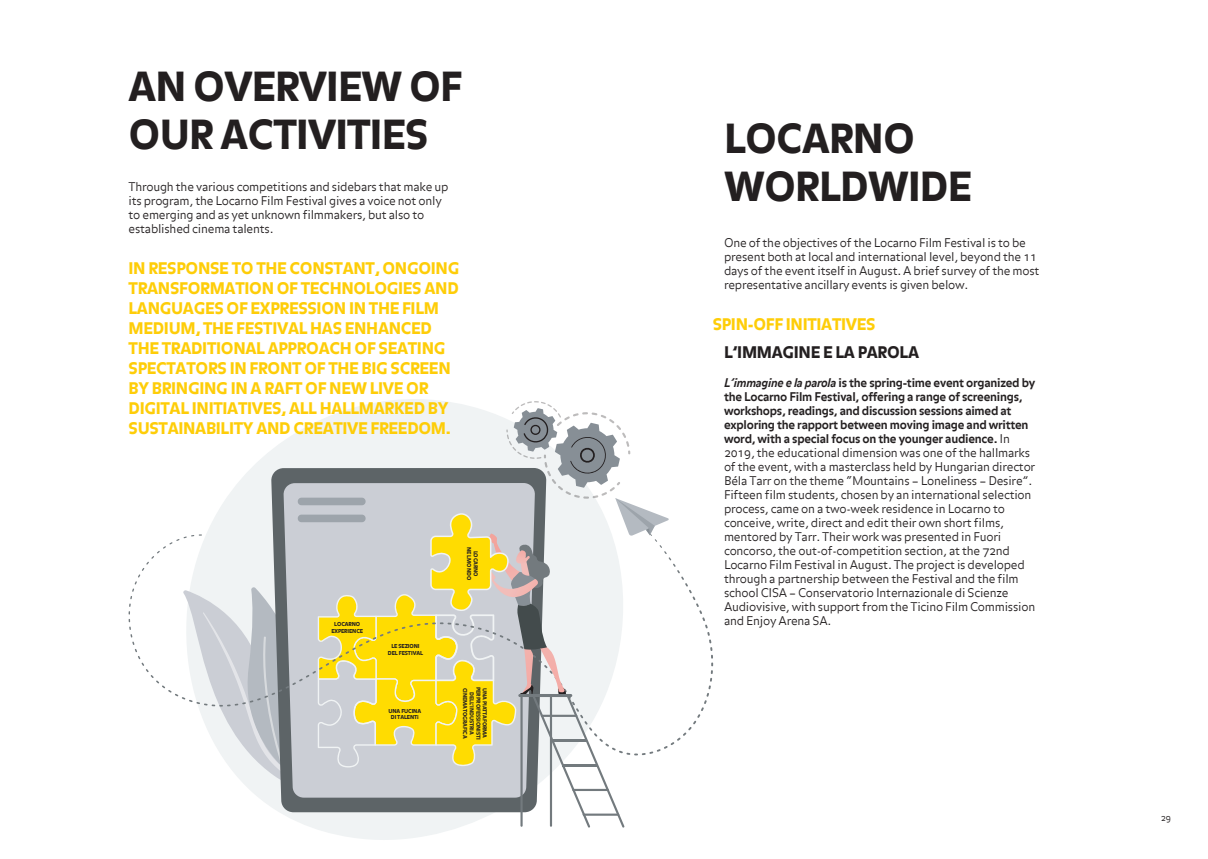
<style>
.page{position:relative;width:1208px;height:859px;background:#fff}
.page>*{position:absolute;margin:0;border:0;box-sizing:border-box;transform-origin:0 0}
.t1{font:900 40px/48px "Loc Balance N";letter-spacing:-.02em;color:#231f20}
.t2{font:900 16px/20px "Loc Balance N";letter-spacing:-.02em;color:#fecd08}
.t3{font:900 16px "Loc Balance N";letter-spacing:-.02em;color:#231f20}
.t4{font:300 12px/14px "Loc Balance N";letter-spacing:-.02em;color:#231f20}
.t5{font:300 9px "Loc Balance N";color:#231f20}
.t6{font:900 5.4px/6.5px "Loc Balance N";letter-spacing:-.02em;color:#231f20;text-align:center}
.s1{font-weight:700;font-style:italic}
.s2{font-weight:700}
</style>
<div class="page">
<svg style="left:312px;top:399px;width:312px;height:441px"></svg>
<svg style="left:129px;top:401px;width:584px;height:426px"></svg>
<h1 class="t1" style="left:129px;top:65px;width:335px">AN OVERVIEW OF<br>OUR ACTIVITIES</h1>
<p class="t4" style="left:129px;top:180px;width:321px">Through the various competitions and sidebars that make up its program, the Locarno Film Festival gives a voice not only to emerging and as yet unknown filmmakers, but also to established cinema talents.</p>
<p class="t2" style="left:128px;top:259px;width:332px">IN RESPONSE TO THE CONSTANT, ONGOING TRANSFORMATION OF TECHNOLOGIES AND LANGUAGES OF EXPRESSION IN THE FILM MEDIUM, THE FESTIVAL HAS ENHANCED THE TRADITIONAL APPROACH OF SEATING SPECTATORS IN FRONT OF THE BIG SCREEN BY BRINGING IN A RAFT OF NEW LIVE OR DIGITAL INITIATIVES, ALL HALLMARKED BY SUSTAINABILITY AND CREATIVE FREEDOM.</p>
<p class="t6" style="left:331px;top:621px;width:33px">LOCARNO<br>EXPERIENCE</p>
<p class="t6" style="left:388px;top:644px;width:36px">LE SEZIONI<br>DEL FESTIVAL</p>
<p class="t6" style="left:478px;top:547px;width:34px;rotate:90deg">LOCARNO<br>NEL MONDO</p>
<p class="t6" style="left:388px;top:708px;width:34px">UNA FUCINA<br>DI TALENTi</p>
<p class="t6" style="left:481px;top:687px;width:54px;rotate:90deg">PER PROFESSIONISTI</p>
<p class="t6" style="left:488px;top:688px;width:52px;rotate:90deg">UNA PIATTAFORMA</p>
<p class="t6" style="left:474px;top:688px;width:52px;rotate:90deg">DELL’INDUSTRIA<br>CINEMATOGRAFICA</p>
<h1 class="t1" style="left:724px;top:117px;width:249px">LOCARNO<br>WORLDWIDE</h1>
<p class="t4" style="left:724px;top:236px;width:317px">One of the objectives of the Locarno Film Festival is to be present both at local and international level, beyond the 11 days of the event itself in August. A brief survey of the most representative ancillary events is given below.</p>
<h2 class="t2" style="left:712px;top:315px;width:164px">SPIN-OFF INITIATIVES</h2>
<h2 class="t3" style="left:724px;top:342px;width:197px">L’IMMAGINE E LA PAROLA</h2>
<p class="t4" style="left:724px;top:376px;width:313px"><span class="s1">L’immagine e la parola</span> <span class="s2">is the spring-time event organized by the Locarno Film Festival, offering a range of screenings, workshops, readings, and discussion sessions aimed at exploring the rapport between moving image and written word, with a special focus on the younger audience.</span> In 2019, the educational dimension was one of the hallmarks of the event, with a masterclass held by Hungarian director Béla Tarr on the theme “Mountains – Loneliness – Desire”.<br>Fifteen film students, chosen by an international selection process, came on a two-week residence in Locarno to conceive, write, direct and edit their own short films, mentored by Tarr. Their work was presented in Fuori concorso, the out-of-competition section, at the 72nd Locarno Film Festival in August. The project is developed through a partnership between the Festival and the film school CISA – Conservatorio Internazionale di Scienze Audiovisive, with support from the Ticino Film Commission and Enjoy Arena SA.</p>
<p class="t5" style="left:1160px;top:812px;width:12px">29</p>
</div>
